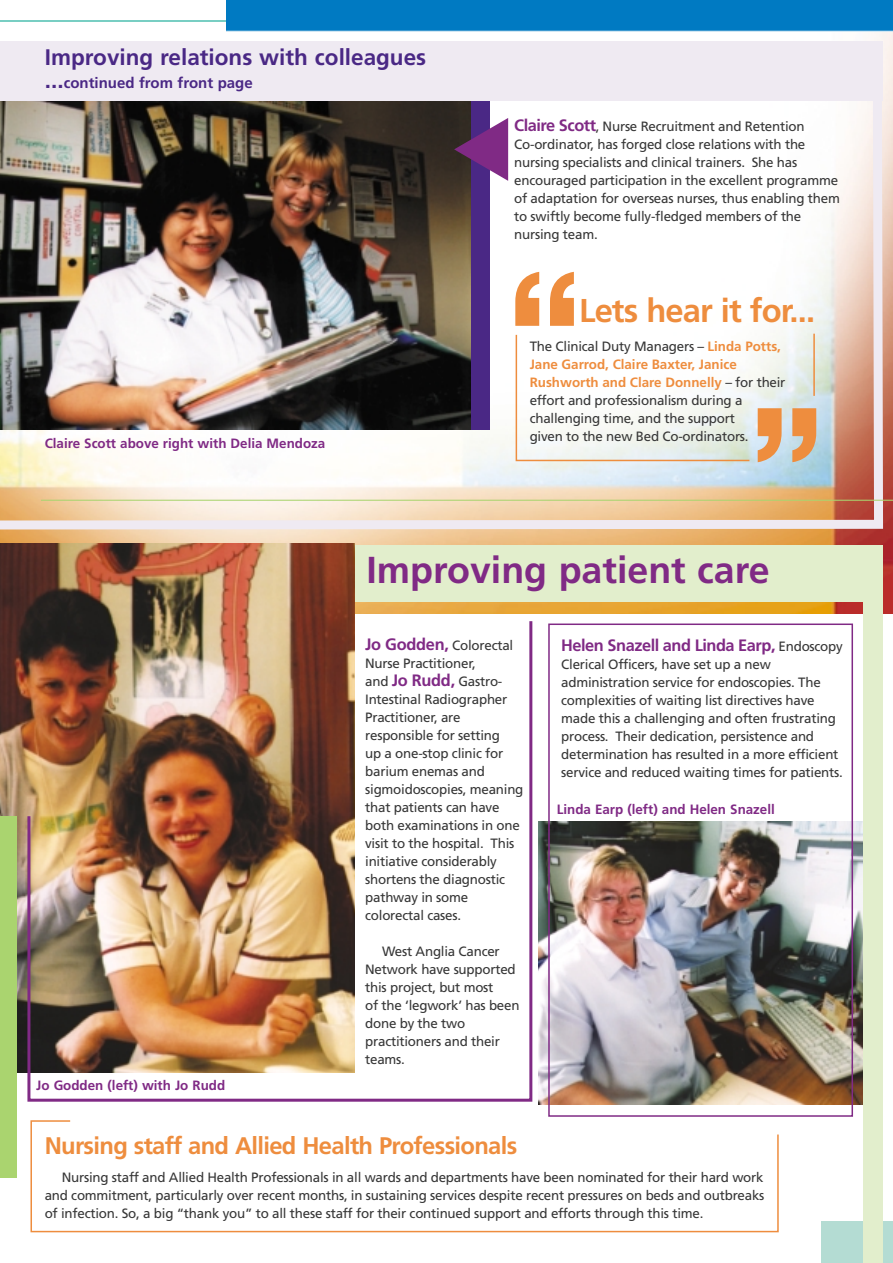
<style>
.page{position:relative;width:893px;height:1263px;background:#fff}
.page>*{position:absolute;margin:0;border:0;box-sizing:border-box;transform-origin:0 0}
.t1{font:800 150px "Helvetica Neue";color:#ee8d3e}
.t2{font:75px "Monotype Sorts";color:#802a85}
.t3{font:700 37.5px "Frutiger";color:#802a85}
.t4{font:700 33px "Frutiger";letter-spacing:-.03em;color:#ee8d3e}
.t5{font:700 24px "Frutiger";letter-spacing:-.03em;color:#ee8d3e}
.t6{font:700 22.5px "Frutiger";color:#4a2885}
.t7{font:700 16.5px "Frutiger";letter-spacing:-.03em;color:#802a85}
.t8{font:700 15px "Frutiger";color:#4a2885}
.t9{font:13.5px/18px "Frutiger";letter-spacing:-.015em;color:#373737}
.t10{font:700 13.5px/18px "Frutiger";color:#ee8d3e}
.t11{font:700 13.5px "Frutiger";color:#802a85}
.s1{font-size:22.5px}
.s2{font-weight:700;font-size:16.5px;color:#802a85}
.s3{font-weight:400;color:#373737}
.s4{font-weight:400;font-size:13.5px;color:#373737}
</style>
<div class="page">
<img style="left:538px;top:821px;width:324px;height:283px">
<img style="left:0;top:32px;width:892px;height:582px">
<hr style="left:0;top:20px;width:892px;height:2px;background:#00a38e">
<div style="left:821px;top:1222px;width:71px;height:41px;background:#b4dcd3"></div>
<div style="left:226px;top:0;width:666px;height:32px;background:#007ac2"></div>
<div style="left:0;top:545px;width:882px;height:56px;background:#e2eecc"></div>
<div style="left:0;top:41px;width:882px;height:60px;background:#efeaf2"></div>
<img style="left:0;top:544px;width:354px;height:528px">
<div style="left:0;top:816px;width:17px;height:362px;background:#aad46f"></div>
<img style="left:26px;top:618px;width:507px;height:484px">
<div style="left:548px;top:624px;width:305px;height:493px;border:2px solid #802a85"></div>
<svg style="left:30px;top:1120px;width:749px;height:113px"></svg>
<hr style="left:0;top:31px;width:892px;height:1px;background:#fff">
<div style="left:862px;top:585px;width:20px;height:678px;background:#e2eecc"></div>
<img style="left:0;top:52px;width:887px;height:482px">
<hr style="left:41px;top:500px;width:851px;height:1px;background:#aad46f">
<h3 class="t6" style="left:45px;top:48px;width:383px">Improving relations with colleagues</h3>
<p class="t8" style="left:45px;top:76px;width:209px"><span class="s1">...</span>continued from front page</p>
<p class="t11" style="left:45px;top:438px;width:282px">Claire Scott above right with Delia Mendoza</p>
<h2 class="t2" style="left:448px;top:183px;width:68px;rotate:-90deg">!</h2>
<p class="t9" style="left:514px;top:119px;width:327px"><span class="s2">Claire Scott</span>, Nurse Recruitment and Retention Co-ordinator, has forged close relations with the nursing specialists and clinical trainers. She has encouraged participation in the excellent programme of adaptation for overseas nurses, thus enabling them to swiftly become fully-fledged members of the nursing team.</p>
<h1 class="t1" style="left:507px;top:272px;width:76px">“</h1>
<p class="t10" style="left:529px;top:338px;width:257px"><span class="s3">The Clinical Duty Managers –</span> Linda Potts,<br>Jane Garrod, Claire Baxter, Janice<br>Rushworth and Clare Donnelly <span class="s3">– for their</span></p>
<h1 class="t1" style="left:824px;top:462px;width:76px;rotate:-180deg">“</h1>
<h3 class="t4" style="left:579px;top:297px;width:237px">Lets hear it for...</h3>
<p class="t9" style="left:529px;top:392px;width:220px">effort and professionalism during a challenging time, and the support given to the new Bed Co-ordinators.</p>
<h3 class="t3" style="left:366px;top:555px;width:404px">Improving patient care</h3>
<p class="t11" style="left:36px;top:1080px;width:190px">Jo Godden (left) with Jo Rudd</p>
<p class="t9" style="left:365px;top:638px;width:160px"><span class="s2">Jo Godden,</span> Colorectal<br>Nurse Practitioner,<br>and <span class="s2">Jo Rudd,</span> Gastro-<br>Intestinal Radiographer<br>Practitioner, are responsible for setting<br>up a one-stop clinic for barium enemas and sigmoidoscopies, meaning that patients can have both examinations in one visit to the hospital. This initiative considerably shortens the diagnostic pathway in some colorectal cases.</p>
<p class="t9" style="left:365px;top:944px;width:156px;text-indent:17px">West Anglia Cancer<br>Network have supported this project, but most<br>of the ‘legwork’ has been done by the two practitioners and their teams.</p>
<h3 class="t5" style="left:45px;top:1136px;width:474px">Nursing staff and Allied Health Professionals</h3>
<p class="t7" style="left:561px;top:639px;width:283px">Helen Snazell and Linda Earp, <span class="s4">Endoscopy</span></p>
<p class="t9" style="left:561px;top:656px;width:283px">Clerical Officers, have set up a new administration service for endoscopies. The complexities of waiting list directives have made this a challenging and often frustrating process. Their dedication, persistence and determination has resulted in a more efficient service and reduced waiting times for patients.</p>
<p class="t11" style="left:556px;top:804px;width:219px">Linda Earp (left) and Helen Snazell</p>
<p class="t9" style="left:45px;top:1169px;width:721px;text-align:justify;text-indent:17px">Nursing staff and Allied Health Professionals in all wards and departments have been nominated for their hard work and commitment, particularly over recent months, in sustaining services despite recent pressures on beds and outbreaks of infection. So, a big “thank you” to all these staff for their continued support and efforts through this time.</p>
</div>
